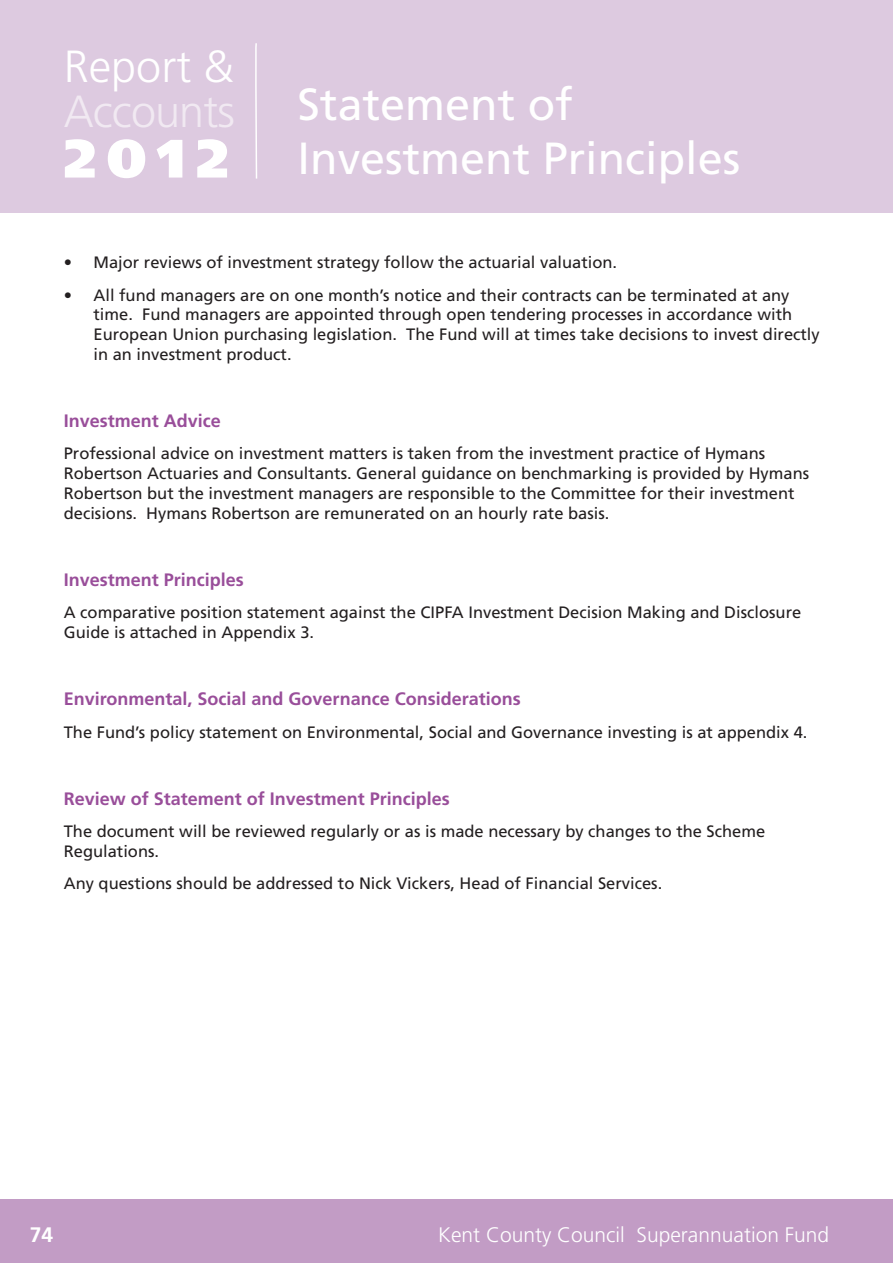
<style>
.page{position:relative;width:893px;height:1263px;background:#fff}
.page>*{position:absolute;margin:0;border:0;box-sizing:border-box;transform-origin:0 0}
.t1{font:900 54px "Frutiger";color:#fff}
.t2{font:45px/54px "Frutiger";color:#fff}
.t3{font:300 45px "Frutiger";letter-spacing:-.02em;color:#f1e9f2}
.t4{font:300 45px "Frutiger";color:#fff}
.t5{font:300 21px "Frutiger";color:#fff}
.t6{font:700 21px "Frutiger";color:#fff}
.t7{font:700 18px "Frutiger";color:#994e9a}
.t8{font:16.5px/19.8px "Frutiger";color:#231f20}
</style>
<div class="page">
<div style="left:0;top:0;width:893px;height:213px;background:#ddcae0"></div>
<div style="left:0;top:1199px;width:893px;height:64px;background:#c29cc5"></div>
<svg style="left:255px;top:43px;width:3px;height:136px"></svg>
<h2 class="t4" style="left:64px;top:41px;width:172px">Report &amp;</h2>
<h2 class="t3" style="left:64px;top:86px;width:173px">Accounts</h2>
<h1 class="t1" style="left:64px;top:126px;width:166px">2012</h1>
<p class="t2" style="left:298px;top:77px;width:444px">Statement of<br>Investment Principles</p>
<p class="t8" style="left:64px;top:252px;width:555px">• Major reviews of investment strategy follow the actuarial valuation.</p>
<p class="t8" style="left:94px;top:285px;width:728px;text-indent:-30px">• All fund managers are on one month’s notice and their contracts can be terminated at any time. Fund managers are appointed through open tendering processes in accordance with European Union purchasing legislation. The Fund will at times take decisions to invest directly in an investment product.</p>
<p class="t7" style="left:64px;top:410px;width:159px">Investment Advice</p>
<p class="t8" style="left:64px;top:444px;width:747px">Professional advice on investment matters is taken from the investment practice of Hymans Robertson Actuaries and Consultants. General guidance on benchmarking is provided by Hymans Robertson but the investment managers are responsible to the Committee for their investment decisions. Hymans Robertson are remunerated on an hourly rate basis.</p>
<p class="t7" style="left:64px;top:569px;width:182px">Investment Principles</p>
<p class="t8" style="left:64px;top:602px;width:739px">A comparative position statement against the CIPFA Investment Decision Making and Disclosure<br>Guide is attached in Appendix 3.</p>
<p class="t7" style="left:64px;top:688px;width:459px">Environmental, Social and Governance Considerations</p>
<p class="t8" style="left:64px;top:722px;width:745px">The Fund’s policy statement on Environmental, Social and Governance investing is at appendix 4.</p>
<p class="t7" style="left:64px;top:788px;width:388px">Review of Statement of Investment Principles</p>
<p class="t8" style="left:64px;top:821px;width:703px">The document will be reviewed regularly or as is made necessary by changes to the Scheme<br>Regulations.</p>
<p class="t8" style="left:64px;top:874px;width:600px">Any questions should be addressed to Nick Vickers, Head of Financial Services.</p>
<p class="t6" style="left:30px;top:1222px;width:25px">74</p>
<p class="t5" style="left:438px;top:1223px;width:392px">Kent County Council Superannuation Fund</p>
</div>
